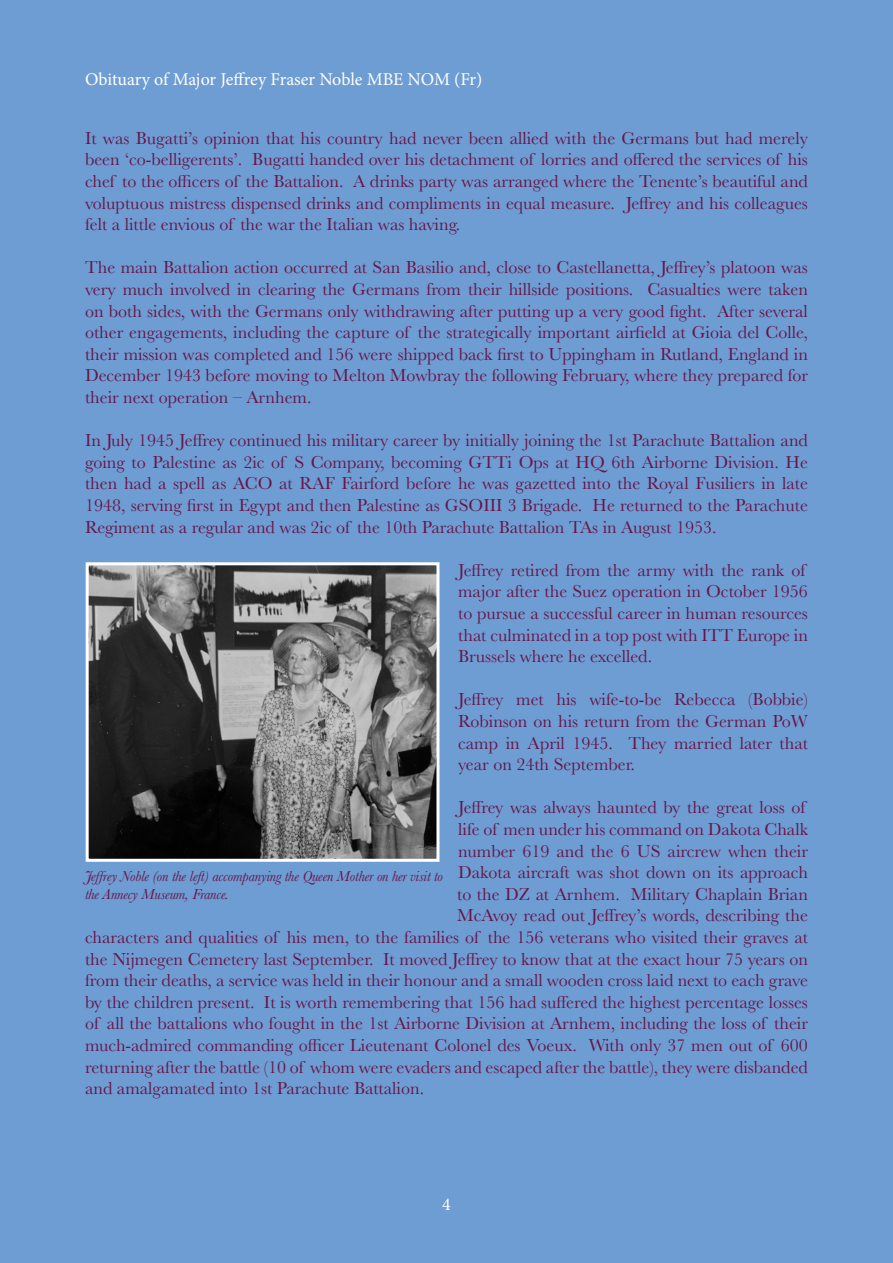
<style>
.page{position:relative;width:893px;height:1263px;background:#6e9dd3}
.page>*{position:absolute;margin:0;border:0;box-sizing:border-box;transform-origin:0 0}
.Body_Copy{font:18px/21.6px "Baskerville";color:#681548;text-align:justify}
.t1{font:18px "Minion Pro";letter-spacing:-.005em;color:#fff}
.Image_caption{font:italic 15px/18px "Baskerville";letter-spacing:-.01em;color:#681548}
</style>
<div class="page">
<img style="left:90px;top:566px;width:345px;height:292px">
<div style="left:86px;top:562px;width:353px;height:300px;border:3px solid #fff"></div>
<p class="t1" style="left:85px;top:68px;width:399px">Obituary of Major Jeffrey Fraser Noble MBE NOM (Fr)</p>
<p class="Body_Copy" style="left:85px;top:127px;width:724px">It was Bugatti’s opinion that his country had never been allied with the Germans but had merely been ‘co-belligerents’. Bugatti handed over his detachment of lorries and offered the services of his chef to the officers of the Battalion. A drinks party was arranged where the Tenente’s beautiful and voluptuous mistress dispensed drinks and compliments in equal measure. Jeffrey and his colleagues felt a little envious of the war the Italian was having.</p>
<p class="Body_Copy" style="left:85px;top:257px;width:724px">The main Battalion action occurred at San Basilio and, close to Castellanetta, Jeffrey’s platoon was very much involved in clearing the Germans from their hillside positions. Casualties were taken on both sides, with the Germans only withdrawing after putting up a very good fight. After several other engagements, including the capture of the strategically important airfield at Gioia del Colle, their mission was completed and 156 were shipped back first to Uppingham in Rutland, England in December 1943 before moving to Melton Mowbray the following February, where they prepared for their next operation – Arnhem.</p>
<p class="Body_Copy" style="left:85px;top:430px;width:724px">In July 1945 Jeffrey continued his military career by initially joining the 1st Parachute Battalion and going to Palestine as 2ic of S Company, becoming GTTi Ops at HQ 6th Airborne Division. He then had a spell as ACO at RAF Fairford before he was gazetted into the Royal Fusiliers in late 1948, serving first in Egypt and then Palestine as GSOIII 3 Brigade. He returned to the Parachute Regiment as a regular and was 2ic of the 10th Parachute Battalion TAs in August 1953.</p>
<p class="Body_Copy" style="left:458px;top:559px;width:351px;text-align:left">Jeffrey retired from the army with the rank of major after the Suez operation in October 1956 to pursue a successful career in human resources that culminated in a top post with ITT Europe in Brussels where he excelled.</p>
<p class="Body_Copy" style="left:458px;top:689px;width:351px">Jeffrey met his wife-to-be Rebecca (Bobbie)<br>Robinson on his return from the German PoW camp in April 1945. They married later that year on 24th September.</p>
<p class="Body_Copy" style="left:458px;top:797px;width:349px">Jeffrey was always haunted by the great loss of</p>
<p class="Body_Copy" style="left:458px;top:819px;width:351px">life of men under his command on Dakota Chalk</p>
<p class="Body_Copy" style="left:458px;top:840px;width:351px">number 619 and the 6 US aircrew when their</p>
<p class="Body_Copy" style="left:458px;top:862px;width:351px">Dakota aircraft was shot down on its approach</p>
<p class="Body_Copy" style="left:457px;top:883px;width:352px">to the DZ at Arnhem. Military Chaplain Brian</p>
<p class="Body_Copy" style="left:457px;top:905px;width:352px">McAvoy read out Jeffrey’s words, describing the</p>
<p class="Body_Copy" style="left:85px;top:927px;width:724px">characters and qualities of his men, to the families of the 156 veterans who visited their graves at</p>
<p class="Body_Copy" style="left:85px;top:948px;width:724px">the Nijmegen Cemetery last September. It moved Jeffrey to know that at the exact hour 75 years on</p>
<p class="Body_Copy" style="left:85px;top:970px;width:724px">from their deaths, a service was held in their honour and a small wooden cross laid next to each grave</p>
<p class="Body_Copy" style="left:85px;top:991px;width:724px">by the children present. It is worth remembering that 156 had suffered the highest percentage losses</p>
<p class="Body_Copy" style="left:85px;top:1013px;width:724px">of all the battalions who fought in the 1st Airborne Division at Arnhem, including the loss of their</p>
<p class="Body_Copy" style="left:85px;top:1035px;width:724px">much-admired commanding officer Lieutenant Colonel des Voeux. With only 37 men out of 600</p>
<p class="Body_Copy" style="left:85px;top:1056px;width:724px">returning after the battle (10 of whom were evaders and escaped after the battle), they were disbanded</p>
<p class="Body_Copy" style="left:85px;top:1078px;width:341px">and amalgamated into 1st Parachute Battalion.</p>
<p class="Image_caption" style="left:85px;top:867px;width:359px">Jeffrey Noble (on the left) accompanying the Queen Mother on her visit to the Annecy Museum, France.</p>
<p class="t1" style="left:442px;top:1192px;width:10px">4</p>
</div>
